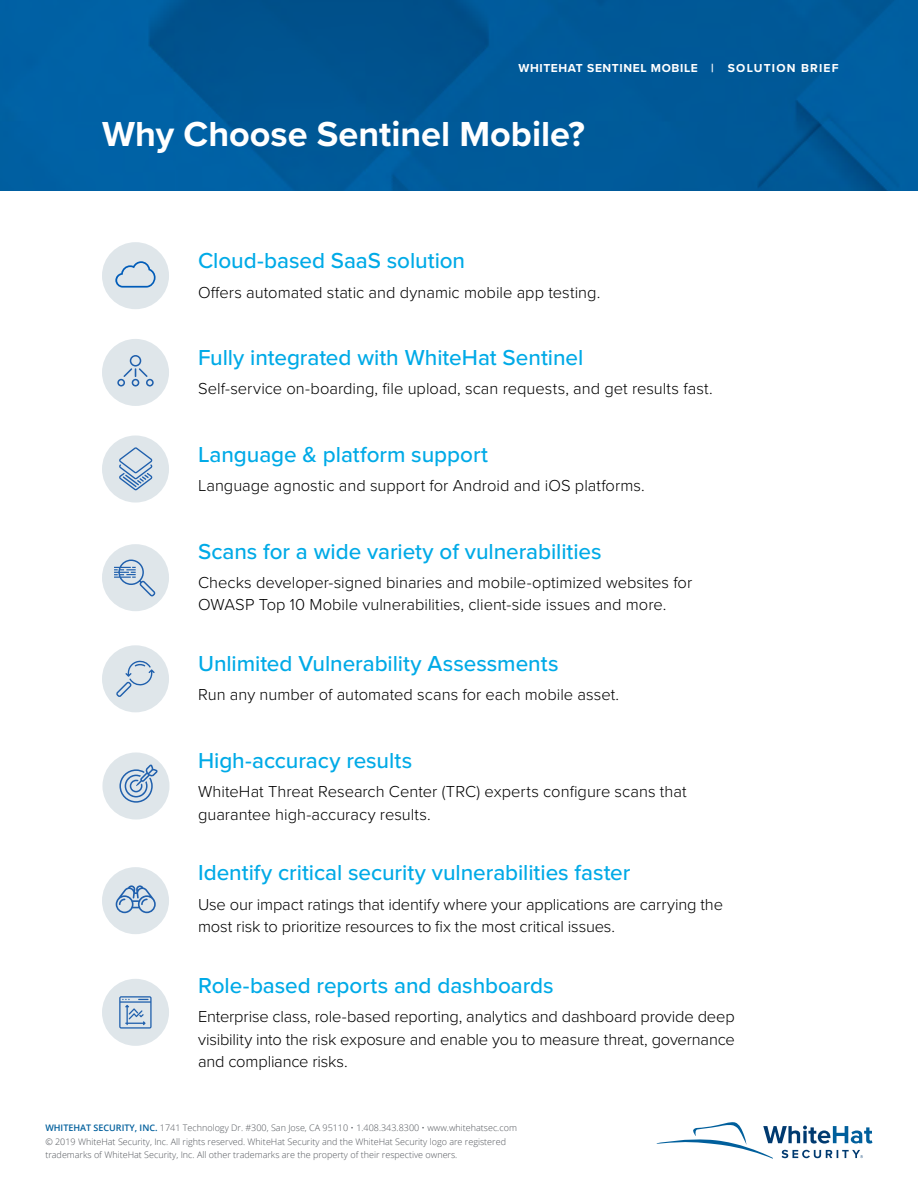
<style>
.page{position:relative;width:918px;height:1188px;background:#fff}
.page>*{position:absolute;margin:0;border:0;box-sizing:border-box;transform-origin:0 0}
.t1{font:700 36px "Proxima Nova";color:#fff}
.t2{font:500 22.5px "Proxima Nova";letter-spacing:-.005em;color:#00aae7}
.t3{font:300 16.5px/22.5px "Proxima Nova";color:#000}
.t4{font:700 12px "Proxima Nova";letter-spacing:.05em;color:#fff}
.t5{font:300 9px/13.5px "Open Sans";color:#52555b}
.s1{font-weight:600;color:#005f9c}
</style>
<div class="page">
<svg style="left:656px;top:1122px;width:216px;height:37px"></svg>
<img style="left:0;top:0;width:918px;height:191px">
<div style="left:102px;top:435px;width:67px;height:68px;background:#dfe6ea;border-radius:50%"></div>
<svg style="left:119px;top:447px;width:33px;height:43px"></svg>
<div style="left:102px;top:242px;width:67px;height:67px;background:#dfe6ea;border-radius:50%"></div>
<svg style="left:115px;top:261px;width:41px;height:27px"></svg>
<div style="left:102px;top:645px;width:67px;height:67px;background:#dfe6ea;border-radius:50%"></div>
<svg style="left:116px;top:660px;width:39px;height:37px"></svg>
<div style="left:102px;top:339px;width:67px;height:67px;background:#dfe6ea;border-radius:50%"></div>
<svg style="left:117px;top:355px;width:37px;height:32px"></svg>
<div style="left:102px;top:979px;width:67px;height:67px;background:#dfe6ea;border-radius:50%"></div>
<svg style="left:119px;top:996px;width:33px;height:33px"></svg>
<div style="left:102px;top:867px;width:67px;height:67px;background:#dfe6ea;border-radius:50%"></div>
<svg style="left:116px;top:885px;width:40px;height:28px"></svg>
<div style="left:102px;top:752px;width:68px;height:68px;background:#dfe6ea;border-radius:50%"></div>
<svg style="left:119px;top:764px;width:39px;height:39px"></svg>
<div style="left:102px;top:544px;width:67px;height:67px;background:#dfe6ea;border-radius:50%"></div>
<svg style="left:114px;top:560px;width:42px;height:36px"></svg>
<p class="t4" style="left:518px;top:60px;width:322px">WHITEHAT SENTINEL MOBILE | SOLUTION BRIEF</p>
<h1 class="t1" style="left:102px;top:107px;width:485px">Why Choose Sentinel Mobile?</h1>
<h2 class="t2" style="left:198px;top:248px;width:269px">Cloud-based SaaS solution</h2>
<p class="t3" style="left:198px;top:280px;width:404px">Offers automated static and dynamic mobile app testing.</p>
<h2 class="t2" style="left:198px;top:345px;width:387px">Fully integrated with WhiteHat Sentinel</h2>
<p class="t3" style="left:198px;top:377px;width:516px">Self-service on-boarding, file upload, scan requests, and get results fast.</p>
<h2 class="t2" style="left:198px;top:442px;width:292px">Language &amp; platform support</h2>
<p class="t3" style="left:198px;top:474px;width:448px">Language agnostic and support for Android and iOS platforms.</p>
<h2 class="t2" style="left:198px;top:538px;width:405px">Scans for a wide variety of vulnerabilities</h2>
<p class="t3" style="left:198px;top:570px;width:496px">Checks developer-signed binaries and mobile-optimized websites for<br>OWASP Top 10 Mobile vulnerabilities, client-side issues and more.</p>
<h2 class="t2" style="left:198px;top:651px;width:362px">Unlimited Vulnerability Assessments</h2>
<p class="t3" style="left:198px;top:683px;width:423px">Run any number of automated scans for each mobile asset.</p>
<h2 class="t2" style="left:198px;top:748px;width:216px">High-accuracy results</h2>
<p class="t3" style="left:198px;top:780px;width:490px">WhiteHat Threat Research Center (TRC) experts configure scans that guarantee high-accuracy results.</p>
<h2 class="t2" style="left:198px;top:860px;width:434px">Identify critical security vulnerabilities faster</h2>
<p class="t3" style="left:198px;top:892px;width:527px">Use our impact ratings that identify where your applications are carrying the most risk to prioritize resources to fix the most critical issues.</p>
<h2 class="t2" style="left:198px;top:973px;width:357px">Role-based reports and dashboards</h2>
<p class="t3" style="left:198px;top:1005px;width:538px;text-align:justify">Enterprise class, role-based reporting, analytics and dashboard provide deep visibility into the risk exposure and enable you to measure threat, governance and compliance risks.</p>
<p class="t5" style="left:45px;top:1121px;width:473px"><span class="s1">WHITEHAT SECURITY, INC.</span> 1741 Technology Dr. #300, San Jose, CA 95110 • 1.408.343.8300 • www.whitehatsec.com © 2019 WhiteHat Security, Inc. All rights reserved. WhiteHat Security and the WhiteHat Security logo are registered trademarks of WhiteHat Security, Inc. All other trademarks are the property of their respective owners.</p>
</div>
